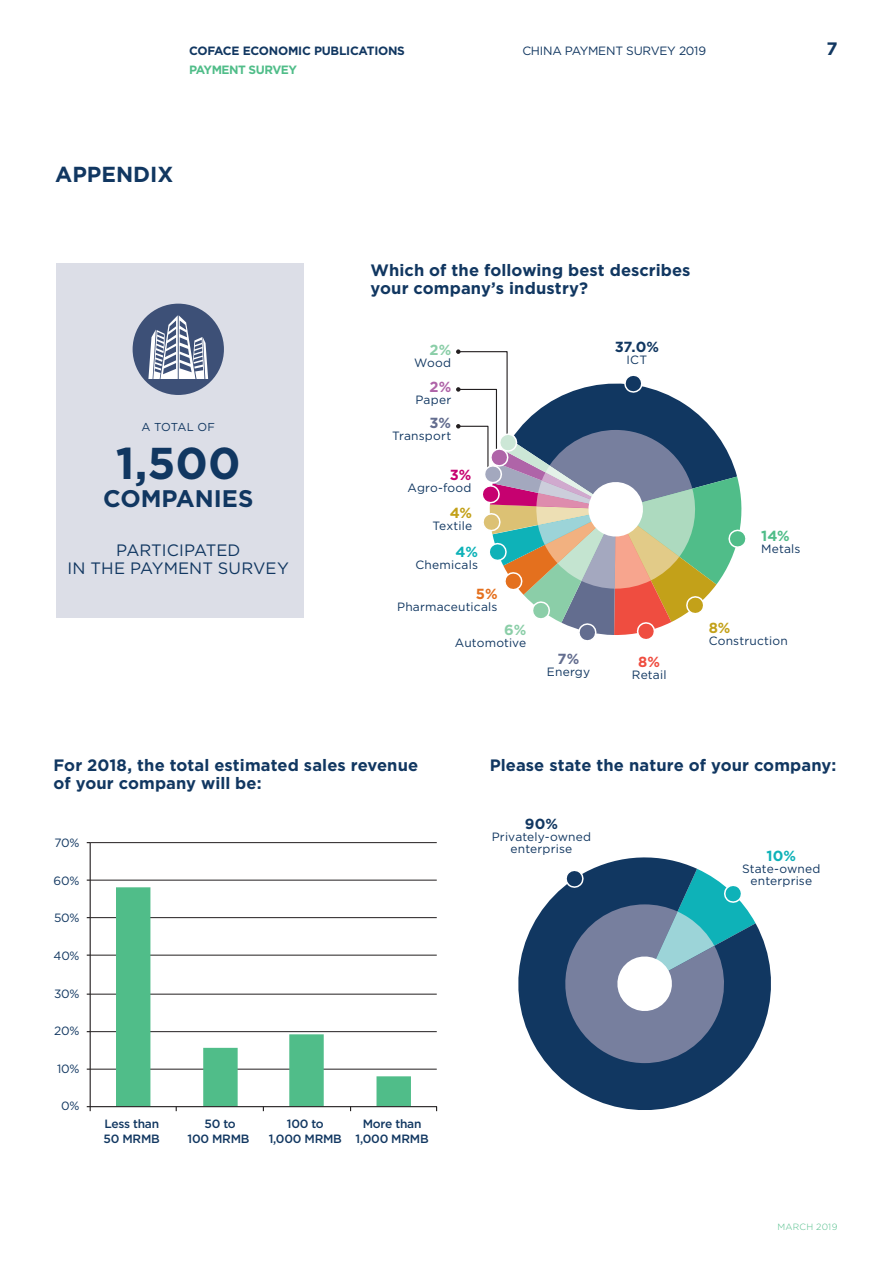
<style>
.page{position:relative;width:893px;height:1263px;background:#fff}
.page>*{position:absolute;margin:0;border:0;box-sizing:border-box;transform-origin:0 0}
.t1{font:700 44.55px "Gotham";color:#113761}
.t2{font:700 24px "Gotham";color:#113761}
.t3{font:700 21.75px "Gotham";color:#113761}
.t4{font:700 18px "Gotham";color:#113761}
.t5{font:700 16.5px/18px "Gotham";letter-spacing:.005em;color:#113761}
.t6{font:16.5px/18px "Gotham";color:#113761;text-align:center}
.t7{font:700 14.55px "Gotham";color:#113761}
.t8{font:700 14.55px "Gotham";color:#0eb2b8}
.t9{font:700 14.55px "Gotham";color:#8bcea8}
.t10{font:700 14.55px "Gotham";color:#636d8f}
.t11{font:700 14.55px "Gotham";color:#c3a119}
.t12{font:700 14.55px "Gotham";color:#50bd89}
.t13{font:700 14.55px "Gotham";color:#c60170}
.t14{font:700 14.55px "Gotham";color:#ef4d40}
.t15{font:700 14.55px "Gotham";color:#e4701e}
.t16{font:700 14.55px "Gotham";color:#af64a8}
.t17{font:12px/12px "Gotham";letter-spacing:.01em;color:#113761;text-align:center}
.t18{font:500 12px/15px "Gotham";letter-spacing:-.02em;color:#113761;text-align:center}
.t19{font:700 12px "Gotham";letter-spacing:-.02em;color:#113761}
.t20{font:12px "Gotham";letter-spacing:-.02em;color:#113761}
.t21{font:700 12px "Gotham";letter-spacing:-.04em;color:#50bd89}
.t22{font:11.4px "Gotham";letter-spacing:-.02em;color:#113761}
.t23{font:300 9px "Gotham";letter-spacing:.03em;color:#50bd89}
</style>
<div class="page">
<div style="left:56px;top:263px;width:247px;height:355px;background:#dcdee7"></div>
<div style="left:133px;top:304px;width:91px;height:91px;background:#3d5077;border-radius:50%"></div>
<svg style="left:148px;top:315px;width:60px;height:64px"></svg>
<svg style="left:456px;top:349px;width:290px;height:292px"></svg>
<hr style="left:90px;top:842px;width:347px;height:1px;background:#231f20">
<hr style="left:90px;top:880px;width:347px;height:1px;background:#231f20">
<hr style="left:90px;top:917px;width:347px;height:1px;background:#231f20">
<hr style="left:90px;top:955px;width:347px;height:1px;background:#231f20">
<hr style="left:90px;top:994px;width:347px;height:1px;background:#231f20">
<hr style="left:90px;top:1031px;width:347px;height:1px;background:#231f20">
<hr style="left:90px;top:1069px;width:347px;height:1px;background:#231f20">
<svg style="left:116px;top:887px;width:295px;height:218px"></svg>
<hr style="left:90px;top:843px;width:1px;height:264px;background:#231f20">
<svg style="left:86px;top:1105px;width:352px;height:7px"></svg>
<svg style="left:518px;top:857px;width:253px;height:253px;fill:#113761"></svg>
<svg style="left:554px;top:867px;width:202px;height:196px;background:#587996"></svg>
<p class="t19" style="left:189px;top:46px;width:217px">COFACE ECONOMIC PUBLICATIONS</p>
<p class="t21" style="left:189px;top:65px;width:109px">PAYMENT SURVEY</p>
<p class="t20" style="left:522px;top:46px;width:185px">CHINA PAYMENT SURVEY 2019</p>
<h3 class="t4" style="left:826px;top:42px;width:13px">7</h3>
<h3 class="t3" style="left:55px;top:165px;width:120px">APPENDIX</h3>
<h3 class="t5" style="left:371px;top:262px;width:321px">Which of the following best describes your company’s industry?</h3>
<p class="t9" style="left:429px;top:344px;width:23px">2%</p>
<p class="t17" style="left:414px;top:358px;width:38px">Wood</p>
<p class="t16" style="left:429px;top:381px;width:23px">2%</p>
<p class="t17" style="left:415px;top:394px;width:37px">Paper</p>
<p class="t7" style="left:615px;top:340px;width:46px">37.0%</p>
<p class="t17" style="left:626px;top:354px;width:22px">ICT</p>
<p class="t22" style="left:142px;top:421px;width:75px">A TOTAL OF</p>
<h1 class="t1" style="left:116px;top:445px;width:126px">1,500</h1>
<h2 class="t2" style="left:103px;top:489px;width:152px">COMPANIES</h2>
<h3 class="t6" style="left:68px;top:542px;width:223px">PARTICIPATED<br>IN THE PAYMENT SURVEY</h3>
<p class="t10" style="left:430px;top:417px;width:23px">3%</p>
<p class="t17" style="left:392px;top:431px;width:61px">Transport</p>
<p class="t13" style="left:450px;top:469px;width:23px">3%</p>
<p class="t17" style="left:408px;top:483px;width:65px">Agro-food</p>
<p class="t11" style="left:450px;top:507px;width:24px">4%</p>
<p class="t17" style="left:432px;top:521px;width:41px">Textile</p>
<p class="t8" style="left:456px;top:546px;width:24px">4%</p>
<p class="t17" style="left:415px;top:560px;width:64px">Chemicals</p>
<p class="t15" style="left:476px;top:588px;width:23px">5%</p>
<p class="t17" style="left:397px;top:602px;width:102px">Pharmaceuticals</p>
<p class="t9" style="left:504px;top:624px;width:24px">6%</p>
<p class="t17" style="left:455px;top:638px;width:73px">Automotive</p>
<p class="t10" style="left:558px;top:653px;width:23px">7%</p>
<p class="t17" style="left:547px;top:667px;width:45px">Energy</p>
<p class="t14" style="left:638px;top:656px;width:23px">8%</p>
<p class="t17" style="left:632px;top:669px;width:36px">Retail</p>
<p class="t12" style="left:761px;top:530px;width:30px">14%</p>
<p class="t17" style="left:761px;top:544px;width:41px">Metals</p>
<p class="t11" style="left:709px;top:622px;width:23px">8%</p>
<p class="t17" style="left:709px;top:636px;width:81px">Construction</p>
<h3 class="t5" style="left:54px;top:757px;width:366px">For 2018, the total estimated sales revenue of your company will be:</h3>
<h3 class="t5" style="left:490px;top:757px;width:348px">Please state the nature of your company:</h3>
<p class="t17" style="left:54px;top:838px;width:27px">70%</p>
<p class="t17" style="left:54px;top:875px;width:27px">60%</p>
<p class="t17" style="left:54px;top:913px;width:27px">50%</p>
<p class="t17" style="left:54px;top:951px;width:27px">40%</p>
<p class="t17" style="left:54px;top:988px;width:27px">30%</p>
<p class="t17" style="left:54px;top:1026px;width:27px">20%</p>
<p class="t17" style="left:57px;top:1063px;width:24px">10%</p>
<p class="t17" style="left:61px;top:1101px;width:20px">0%</p>
<p class="t18" style="left:104px;top:1117px;width:58px;text-align:left">Less than<br>50 MRMB</p>
<p class="t18" style="left:188px;top:1117px;width:64px">50 to<br>100 MRMB</p>
<p class="t18" style="left:269px;top:1117px;width:75px">100 to<br>1,000 MRMB</p>
<p class="t18" style="left:355px;top:1117px;width:75px">More than<br>1,000 MRMB</p>
<p class="t7" style="left:525px;top:818px;width:35px">90%</p>
<p class="t17" style="left:492px;top:832px;width:101px">Privately-owned enterprise</p>
<p class="t8" style="left:766px;top:850px;width:31px">10%</p>
<p class="t17" style="left:742px;top:863px;width:80px">State-owned enterprise</p>
<p class="t23" style="left:777px;top:1223px;width:62px">MARCH 2019</p>
</div>
